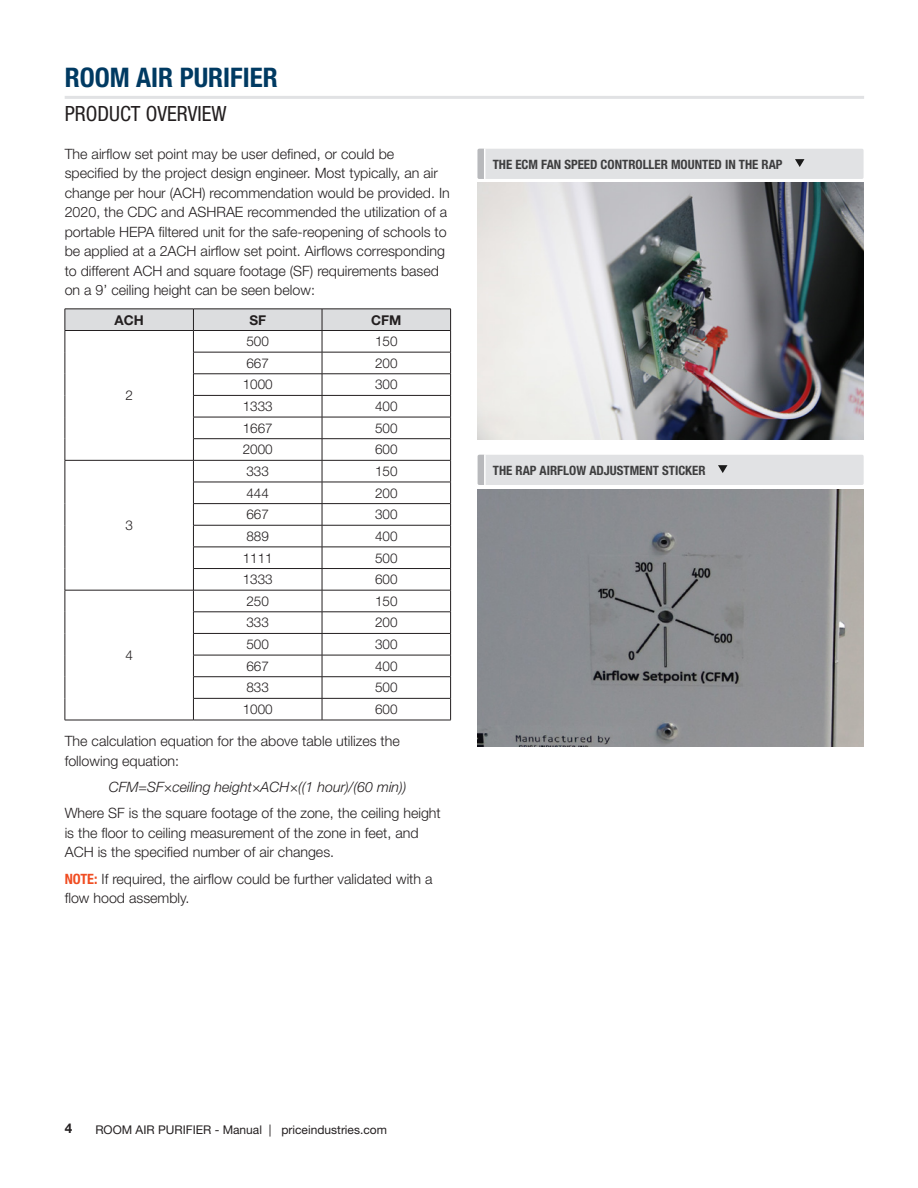
<style>
.page{position:relative;width:918px;height:1188px;background:#fff}
.page>*{position:absolute;margin:0;border:0;box-sizing:border-box;transform-origin:0 0}
.t1{font:700 condensed 27px "Helvetica Neue LT Std";color:#003a62}
.t2{font:condensed 21px "Helvetica Neue LT Std";color:#231f20}
.Body{font:300 14.25px/19.5px "Helvetica Neue LT Std";color:#231f20}
.Body-2{font:italic 300 14.25px "Helvetica Neue LT Std";color:#231f20}
.Tables_-_Body{font:300 13.5px "Helvetica Neue LT Std";color:#231f20}
.Tables_-_Header{font:700 13.5px "Helvetica Neue LT Std";color:#231f20}
.Image_Caption{font:700 condensed 12.9px "Helvetica Neue LT Std";color:#3e3e3f}
.t3{font:12px "Helvetica Neue LT Std";color:#231f20}
.s1{font-weight:700;font-stretch:condensed;color:#f04d22}
</style>
<div class="page">
<hr style="left:65px;top:96px;width:799px;height:3px;background:#e1e2e4">
<div style="left:478px;top:455px;width:386px;height:30px;background:#e1e2e4;border-radius:2px"></div>
<svg style="left:718px;top:465px;width:9px;height:8px"></svg>
<hr style="left:484px;top:455px;width:2px;height:30px;background:#fff">
<svg style="left:478px;top:455px;width:6px;height:30px"></svg>
<svg style="left:65px;top:309px;width:386px;height:411px"></svg>
<hr style="left:65px;top:720px;width:128px;height:1px;background:#231f20">
<hr style="left:193px;top:720px;width:129px;height:1px;background:#231f20">
<hr style="left:322px;top:720px;width:129px;height:1px;background:#231f20">
<img style="left:478px;top:489px;width:385px;height:257px">
<div style="left:478px;top:149px;width:386px;height:30px;background:#e1e2e4;border-radius:2px"></div>
<svg style="left:795px;top:159px;width:9px;height:8px"></svg>
<hr style="left:484px;top:149px;width:1px;height:30px;background:#fff">
<svg style="left:477px;top:149px;width:7px;height:30px"></svg>
<img style="left:477px;top:182px;width:387px;height:258px">
<h1 class="t1" style="left:65px;top:61px;width:208px">ROOM AIR PURIFIER</h1>
<h2 class="t2" style="left:65px;top:102px;width:163px">PRODUCT OVERVIEW</h2>
<p class="Body" style="left:65px;top:144px;width:387px">The airflow set point may be user defined, or could be specified by the project design engineer. Most typically, an air change per hour (ACH) recommendation would be provided. In 2020, the CDC and ASHRAE recommended the utilization of a portable HEPA filtered unit for the safe-reopening of schools to be applied at a 2ACH airflow set point. Airflows corresponding to different ACH and square footage (SF) requirements based on a 9’ ceiling height can be seen below:</p>
<p class="Tables_-_Header" style="left:115px;top:311px;width:31px">ACH</p>
<p class="Tables_-_Header" style="left:249px;top:311px;width:18px">SF</p>
<p class="Tables_-_Header" style="left:371px;top:311px;width:32px">CFM</p>
<p class="Tables_-_Body" style="left:125px;top:387px;width:9px">2</p>
<p class="Tables_-_Body" style="left:125px;top:517px;width:9px">3</p>
<p class="Tables_-_Body" style="left:246px;top:333px;width:24px">500</p>
<p class="Tables_-_Body" style="left:375px;top:333px;width:24px">150</p>
<p class="Tables_-_Body" style="left:246px;top:355px;width:24px">667</p>
<p class="Tables_-_Body" style="left:375px;top:355px;width:24px">200</p>
<p class="Tables_-_Body" style="left:243px;top:376px;width:32px">1000</p>
<p class="Tables_-_Body" style="left:375px;top:376px;width:24px">300</p>
<p class="Tables_-_Body" style="left:243px;top:398px;width:32px">1333</p>
<p class="Tables_-_Body" style="left:375px;top:398px;width:24px">400</p>
<p class="Tables_-_Body" style="left:243px;top:420px;width:32px">1667</p>
<p class="Tables_-_Body" style="left:375px;top:420px;width:24px">500</p>
<p class="Tables_-_Body" style="left:243px;top:441px;width:32px">2000</p>
<p class="Tables_-_Body" style="left:375px;top:441px;width:24px">600</p>
<p class="Tables_-_Body" style="left:246px;top:463px;width:24px">333</p>
<p class="Tables_-_Body" style="left:375px;top:463px;width:24px">150</p>
<p class="Tables_-_Body" style="left:246px;top:485px;width:24px">444</p>
<p class="Tables_-_Body" style="left:375px;top:485px;width:24px">200</p>
<p class="Tables_-_Body" style="left:246px;top:506px;width:24px">667</p>
<p class="Tables_-_Body" style="left:375px;top:506px;width:24px">300</p>
<p class="Tables_-_Body" style="left:246px;top:528px;width:24px">889</p>
<p class="Tables_-_Body" style="left:375px;top:528px;width:24px">400</p>
<p class="Tables_-_Body" style="left:243px;top:549px;width:32px">1111</p>
<p class="Tables_-_Body" style="left:375px;top:549px;width:24px">500</p>
<p class="Tables_-_Body" style="left:243px;top:571px;width:32px">1333</p>
<p class="Tables_-_Body" style="left:375px;top:571px;width:24px">600</p>
<p class="Tables_-_Body" style="left:246px;top:593px;width:24px">250</p>
<p class="Tables_-_Body" style="left:375px;top:593px;width:24px">150</p>
<p class="Tables_-_Body" style="left:246px;top:614px;width:24px">333</p>
<p class="Tables_-_Body" style="left:375px;top:614px;width:24px">200</p>
<p class="Tables_-_Body" style="left:246px;top:636px;width:24px">500</p>
<p class="Tables_-_Body" style="left:375px;top:636px;width:24px">300</p>
<p class="Tables_-_Body" style="left:246px;top:658px;width:24px">667</p>
<p class="Tables_-_Body" style="left:375px;top:658px;width:24px">400</p>
<p class="Tables_-_Body" style="left:246px;top:679px;width:24px">833</p>
<p class="Tables_-_Body" style="left:375px;top:679px;width:24px">500</p>
<p class="Tables_-_Body" style="left:243px;top:701px;width:32px">1000</p>
<p class="Tables_-_Body" style="left:375px;top:701px;width:24px">600</p>
<p class="Body" style="left:65px;top:731px;width:337px">The calculation equation for the above table utilizes the following equation:</p>
<p class="Body-2" style="left:109px;top:779px;width:299px">CFM=SF×ceiling height×ACH×((1 hour)/(60 min))</p>
<p class="Body" style="left:65px;top:803px;width:378px">Where SF is the square footage of the zone, the ceiling height is the floor to ceiling measurement of the zone in feet, and<br>ACH is the specified number of air changes.</p>
<p class="Body" style="left:65px;top:869px;width:369px"><span class="s1">NOTE:</span> If required, the airflow could be further validated with a flow hood assembly.</p>
<p class="Tables_-_Body" style="left:125px;top:647px;width:9px">4</p>
<p class="Image_Caption" style="left:493px;top:156px;width:187px">THE ECM FAN SPEED CONTROLLER MOU</p>
<p class="Image_Caption" style="left:695px;top:156px;width:89px">NTED IN THE RAP</p>
<p class="Image_Caption" style="left:493px;top:462px;width:214px">THE RAP AIRFLOW ADJUSTMENT STICKER</p>
<p class="Tables_-_Header" style="left:65px;top:1120px;width:9px">4</p>
<p class="t3" style="left:95px;top:1123px;width:293px">Room Air Puri fi er - Manual | priceindustries.com</p>
</div>
